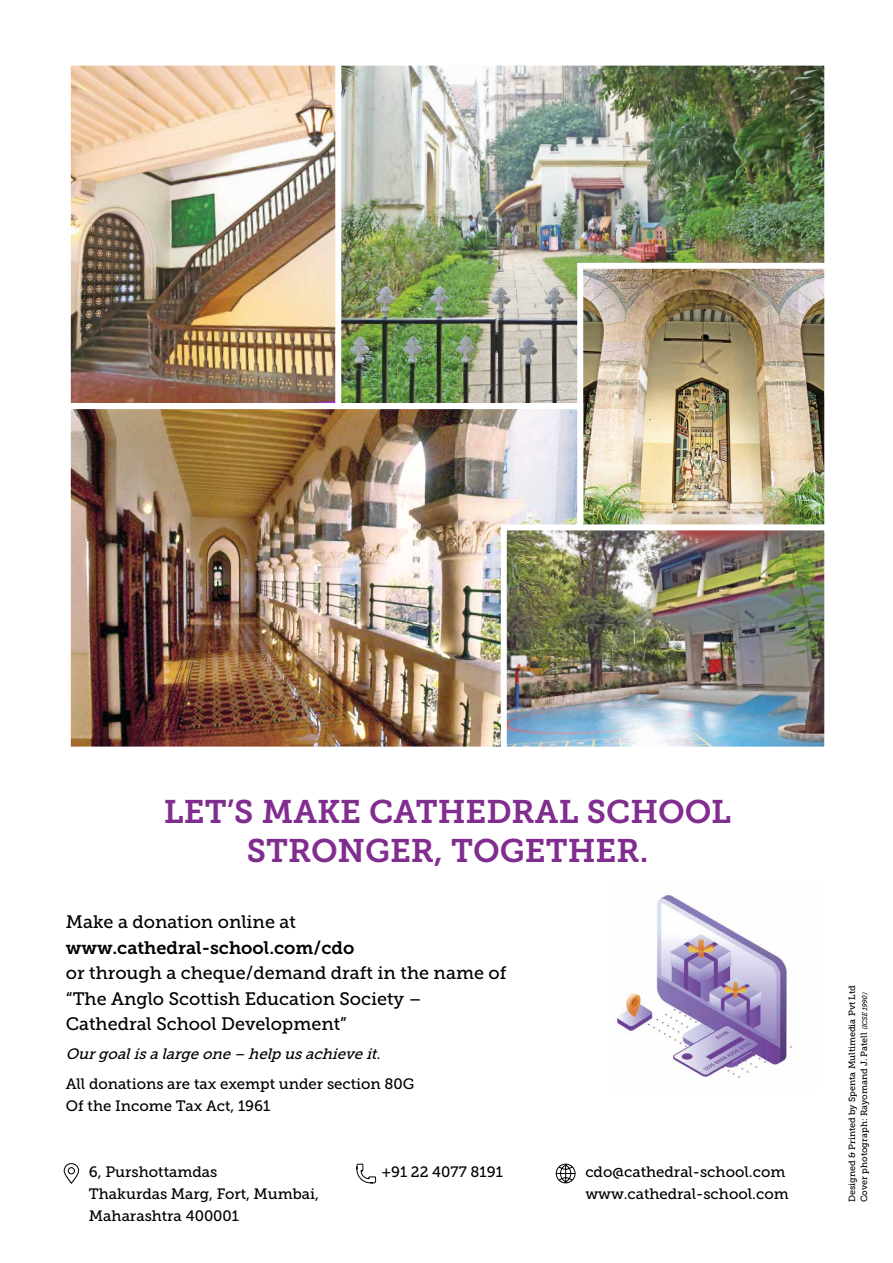
<style>
.page{position:relative;width:893px;height:1263px;background:#fff}
.page>*{position:absolute;margin:0;border:0;box-sizing:border-box;transform-origin:0 0}
.t1{font:32.55px "Museo Slab 700";color:#812c8f}
.t2{font:18px/25.5px "Museo Slab 500";color:#000}
.t3{font:18px "Museo Slab 700";color:#000}
.t4{font:15px/21.8px "Museo Slab 500";color:#000}
.t5{font:italic 15px "Museo Slab 500";color:#000}
.t6{font:9px/12px "Museo Slab 500";color:#000}
.s1{font-style:italic;font-size:6.75px}
</style>
<div class="page">
<svg style="left:63px;top:1163px;width:17px;height:21px"></svg>
<svg style="left:356px;top:1163px;width:21px;height:21px"></svg>
<svg style="left:555px;top:1163px;width:21px;height:21px"></svg>
<img style="left:617px;top:893px;width:175px;height:185px">
<img style="left:341px;top:67px;width:482px;height:335px">
<div style="left:328px;top:60px;width:502px;height:349px;border:6px solid #fff"></div>
<img style="left:72px;top:67px;width:262px;height:335px">
<div style="left:65px;top:60px;width:276px;height:349px;border:6px solid #fff"></div>
<img style="left:584px;top:270px;width:239px;height:251px">
<div style="left:577px;top:263px;width:253px;height:349px;border:6px solid #fff"></div>
<img style="left:72px;top:410px;width:504px;height:336px">
<div style="left:65px;top:403px;width:518px;height:350px;border:6px solid #fff"></div>
<img style="left:498px;top:521px;width:332px;height:232px">
<h1 class="t1" style="left:164px;top:793px;width:22px">LET</h1>
<h1 class="t1" style="left:227px;top:793px;width:191px">’S MAKE CATHEDRAL</h1>
<h1 class="t1" style="left:587px;top:793px;width:70px">SCHOOL</h1>
<h1 class="t1" style="left:247px;top:832px;width:45px">STRON</h1>
<h1 class="t1" style="left:365px;top:832px;width:184px">GER, TOGETHER</h1>
<h1 class="t1" style="left:640px;top:832px;width:10px">.</h1>
<p class="t2" style="left:66px;top:909px;width:231px">Make a donation online at</p>
<p class="t3" style="left:66px;top:937px;width:290px">www.cathedral-school.com/cdo</p>
<p class="t2" style="left:66px;top:960px;width:442px">or through a cheque/demand draft in the name of “The Anglo Scottish Education Society –<br>Cathedral School Development”</p>
<p class="t5" style="left:66px;top:1045px;width:320px">Ourgoalisalargeone– help usachieveit.</p>
<p class="t4" style="left:66px;top:1073px;width:350px">All donations are tax exempt under section 80G<br>Of the Income Tax Act, 1961</p>
<p class="t4" style="left:89px;top:1161px;width:232px">6, Purshottamdas<br>Thakurdas Marg, Fort, Mumbai,<br>Maharashtra 400001</p>
<p class="t4" style="left:585px;top:1161px;width:205px">cdo@cathedral-school.com www.cathedral-school.com</p>
<p class="t4" style="left:382px;top:1161px;width:123px">+91 22 4077 8191</p>
<p class="t6" style="left:846px;top:1202px;width:218px;rotate:-90deg">Designed &amp; Printed by Spenta Multimedia Pvt Ltd<br>Cover photograph: Rayomand J. Patell <span class="s1">(ICSE 1990)</span></p>
</div>
